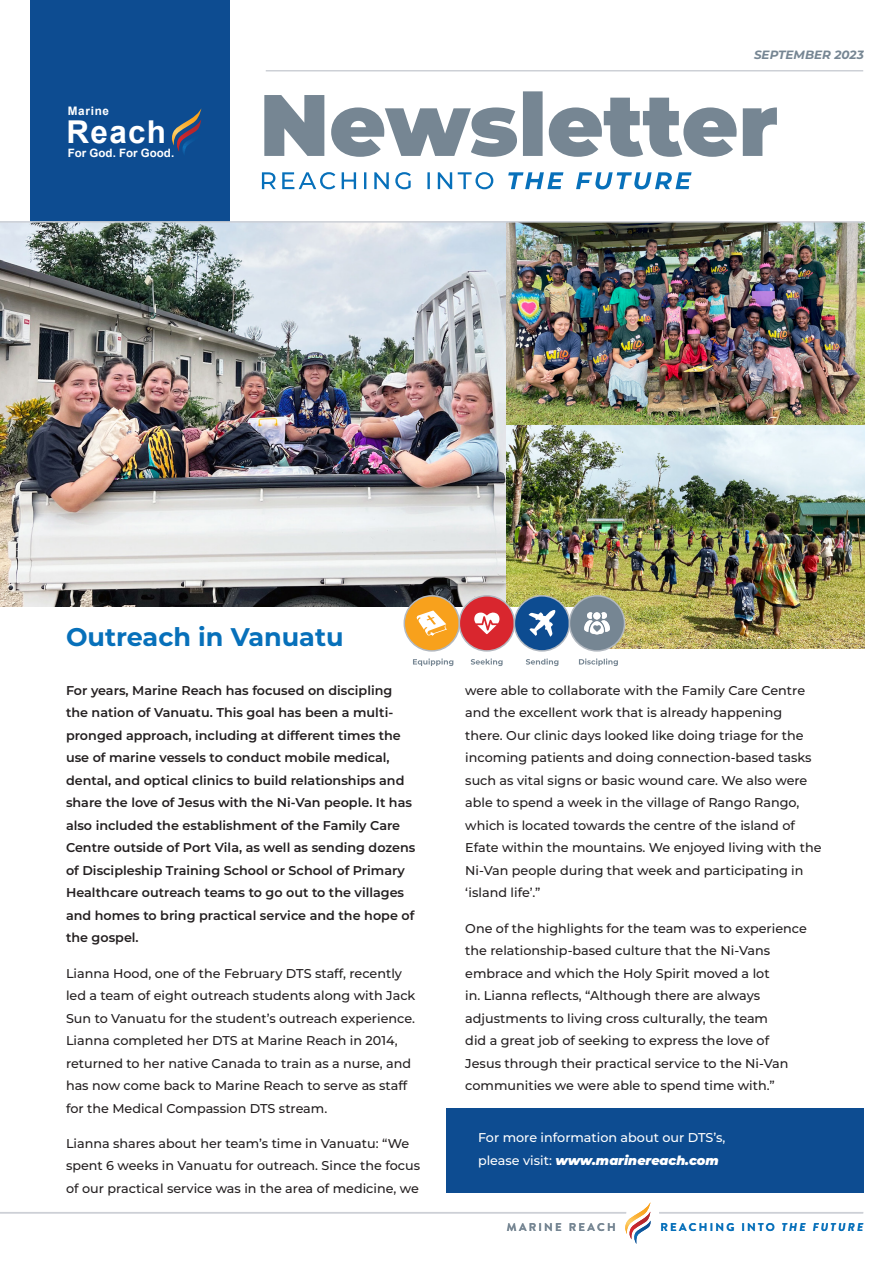
<style>
.page{position:relative;width:893px;height:1263px;background:#fff}
.page>*{position:absolute;margin:0;border:0;box-sizing:border-box;transform-origin:0 0}
.t1{font:700 31.5px "Arial";letter-spacing:.04em;color:#fff}
.t2{font:700 25.5px "Montserrat";color:#0770ba}
.t3{font:500 12.75px/22.5px "Montserrat";color:#231f20}
.t4{font:600 12.75px/22.5px "Montserrat";color:#231f20}
.t5{font:500 12.75px/22.5px "Montserrat";color:#fff}
.t6{font:italic 700 12px "Montserrat";color:#768693}
.t7{font:700 11.7px "Arial";letter-spacing:.06em;color:#fff}
.t8{font:700 11.55px "Arial";color:#fff}
.t9{font:700 11.25px "Brandon Grotesque";letter-spacing:.2em;color:#0770ba}
.t10{font:700 11.25px "Brandon Grotesque";letter-spacing:.2em;color:#768693}
.s1{font-weight:900;font-style:italic}
.s2{font-style:italic}
</style>
<div class="page">
<img style="left:0;top:223px;width:506px;height:385px">
<img style="left:506px;top:223px;width:358px;height:425px">
<div style="left:0;top:608px;width:608px;height:66px;background:#fff"></div>
<hr style="left:266px;top:70px;width:597px;height:1px;background:#cdd0d6">
<svg style="left:264px;top:91px;width:513px;height:66px"></svg>
<svg style="left:262px;top:172px;width:430px;height:17px"></svg>
<div style="left:30px;top:0;width:200px;height:222px;background:#0d4c91"></div>
<svg style="left:171px;top:108px;width:31px;height:45px"></svg>
<svg style="left:623px;top:1202px;width:28px;height:42px"></svg>
<hr style="left:0;top:1212px;width:626px;height:1px;background:#cdd0d6">
<hr style="left:659px;top:1212px;width:204px;height:1px;background:#cdd0d6">
<hr style="left:0;top:221px;width:864px;height:2px;background:#cdd0d6">
<div style="left:446px;top:1108px;width:418px;height:85px;background:#0d4c91"></div>
<div style="left:404px;top:596px;width:55px;height:55px;background:#f8a11c;border-radius:50%"></div>
<div style="left:403px;top:595px;width:57px;height:57px;border:1px solid #b2b8c0;border-radius:50%"></div>
<div style="left:459px;top:596px;width:55px;height:55px;background:#d9262e;border-radius:50%"></div>
<div style="left:459px;top:595px;width:56px;height:57px;border:1px solid #b2b8c0;border-radius:50%"></div>
<div style="left:514px;top:596px;width:55px;height:55px;background:#0d4c91;border-radius:50%"></div>
<div style="left:514px;top:595px;width:56px;height:57px;border:1px solid #b2b8c0;border-radius:50%"></div>
<div style="left:569px;top:596px;width:55px;height:55px;background:#768693;border-radius:50%"></div>
<div style="left:569px;top:595px;width:56px;height:57px;border:1px solid #b2b8c0;border-radius:50%"></div>
<svg style="left:584px;top:612px;width:26px;height:22px"></svg>
<svg style="left:474px;top:612px;width:25px;height:22px"></svg>
<svg style="left:416px;top:610px;width:31px;height:26px"></svg>
<svg style="left:528px;top:610px;width:27px;height:27px"></svg>
<svg style="left:413px;top:658px;width:40px;height:8px"></svg>
<svg style="left:471px;top:658px;width:32px;height:8px"></svg>
<svg style="left:526px;top:658px;width:32px;height:8px"></svg>
<svg style="left:579px;top:658px;width:39px;height:8px"></svg>
<p class="t7" style="left:68px;top:103px;width:43px">Marine</p>
<p class="t1" style="left:67px;top:111px;width:101px">Reach</p>
<p class="t8" style="left:68px;top:145px;width:108px">For God. For Good.</p>
<p class="t6" style="left:754px;top:46px;width:111px">SEPTEMBER 2023</p>
<p class="t2" style="left:66px;top:618px;width:279px">Outreach in Vanuatu</p>
<p class="t4" style="left:66px;top:678px;width:351px">For years, Marine Reach has focused on discipling the nation of Vanuatu. This goal has been a multi&shy;pronged approach, including at different times the use of marine vessels to conduct mobile medical, dental, and optical clinics to build relationships and share the love of Jesus with the Ni-Van people. It has also included the establishment of the Family Care Centre outside of Port Vila, as well as sending dozens of Discipleship Training School or School of Primary Healthcare outreach teams to go out to the villages and homes to bring practical service and the hope of the gospel.</p>
<p class="t3" style="left:66px;top:961px;width:351px">Lianna Hood, one of the February DTS staff, recently led a team of eight outreach students along with Jack Sun to Vanuatu for the student’s outreach experience.<br>Lianna completed her DTS at Marine Reach in 2014, returned to her native Canada to train as a nurse, and has now come back to Marine Reach to serve as staff for the Medical Compassion DTS stream.</p>
<p class="t3" style="left:66px;top:1131px;width:356px">Lianna shares about her team’s time in Vanuatu: “We spent 6 weeks in Vanuatu for outreach. Since the focus of our practical service was in the area of medicine, we</p>
<p class="t3" style="left:465px;top:678px;width:358px">were able to collaborate with the Family Care Centre and the excellent work that is already happening there. Our clinic days looked like doing triage for the incoming patients and doing connection-based tasks such as vital signs or basic wound care. We also were able to spend a week in the village of Rango Rango, which is located towards the centre of the island of Efate within the mountains. We enjoyed living with the Ni-Van people during that week and participating in ‘island life’.”</p>
<p class="t3" style="left:465px;top:916px;width:343px">One of the highlights for the team was to experience the relationship-based culture that the Ni-Vans embrace and which the Holy Spirit moved a lot<br>in. Lianna reflects, “Although there are always adjustments to living cross culturally, the team<br>did a great job of seeking to express the love of Jesus through their practical service to the Ni-Van communities we were able to spend time with.”</p>
<p class="t5" style="left:478px;top:1126px;width:249px">For more information about our DTS’s, please visit: <span class="s1">www.marinereach.com</span></p>
<p class="t10" style="left:507px;top:1219px;width:110px">MARINE REACH</p>
<p class="t9" style="left:661px;top:1219px;width:204px">REACHING INTO <span class="s2">THE FUTURE</span></p>
</div>
